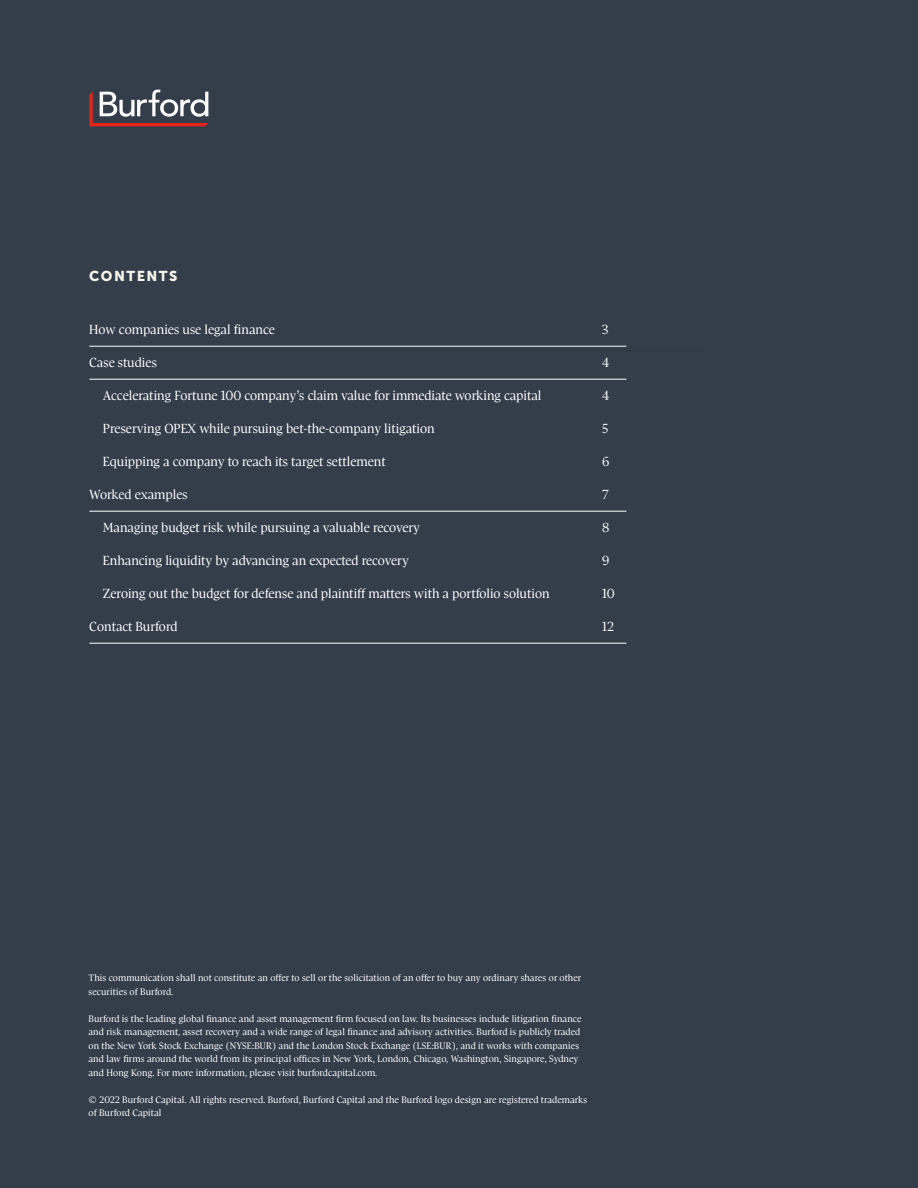
<style>
.page{position:relative;width:918px;height:1188px;background:#333e4a}
.page>*{position:absolute;margin:0;border:0;box-sizing:border-box;transform-origin:0 0}
.t1{font:14.25px "Museo Sans 900";letter-spacing:.1em;color:#f5f3ea}
.t2{font:13.5px "Pratt Nova";color:#fefefe}
.t3{font:9.75px/13.5px "Pratt Nova";letter-spacing:.01em;color:#fff}
</style>
<div class="page">
<svg style="left:89px;top:90px;width:119px;height:36px"></svg>
<hr style="left:89px;top:346px;width:537px;height:1px;background:#fefefe">
<hr style="left:89px;top:379px;width:537px;height:1px;background:#fefefe">
<hr style="left:89px;top:511px;width:537px;height:1px;background:#fefefe">
<hr style="left:89px;top:643px;width:537px;height:1px;background:#fefefe">
<h1 class="t1" style="left:89px;top:268px;width:90px">CONTENTS</h1>
<h2 class="t2" style="left:89px;top:322px;width:187px">How companies use legal finance</h2>
<h2 class="t2" style="left:602px;top:322px;width:8px">3</h2>
<h2 class="t2" style="left:89px;top:355px;width:69px">Case studies</h2>
<h2 class="t2" style="left:602px;top:355px;width:9px">4</h2>
<h2 class="t2" style="left:103px;top:388px;width:440px">Accelerating Fortune 100 company’s claim value for immediate working capital</h2>
<h2 class="t2" style="left:602px;top:388px;width:9px">4</h2>
<h2 class="t2" style="left:103px;top:421px;width:333px">Preserving OPEX while pursuing bet-the-company litigation</h2>
<h2 class="t2" style="left:602px;top:421px;width:8px">5</h2>
<h2 class="t2" style="left:103px;top:454px;width:284px">Equipping a company to reach its target settlement</h2>
<h2 class="t2" style="left:602px;top:454px;width:9px">6</h2>
<h2 class="t2" style="left:89px;top:487px;width:100px">Worked examples</h2>
<h2 class="t2" style="left:602px;top:487px;width:8px">7</h2>
<h2 class="t2" style="left:103px;top:520px;width:319px">Managing budget risk while pursuing a valuable recovery</h2>
<h2 class="t2" style="left:602px;top:520px;width:9px">8</h2>
<h2 class="t2" style="left:103px;top:553px;width:307px">Enhancing liquidity by advancing an expected recovery</h2>
<h2 class="t2" style="left:602px;top:553px;width:9px">9</h2>
<h2 class="t2" style="left:103px;top:586px;width:448px">Zeroing out the budget for defense and plaintiff matters with a portfolio solution</h2>
<h2 class="t2" style="left:602px;top:586px;width:14px">10</h2>
<h2 class="t2" style="left:89px;top:619px;width:90px">Contact Burford</h2>
<h2 class="t2" style="left:602px;top:619px;width:13px">12</h2>
<p class="t3" style="left:89px;top:971px;width:494px">This communication shall not constitute an offer to sell or the solicitation of an offer to buy any ordinary shares or other securities of Burford.</p>
<p class="t3" style="left:89px;top:1012px;width:495px">Burford is the leading global finance and asset management firm focused on law. Its businesses include litigation finance and risk management, asset recovery and a wide range of legal finance and advisory activities. Burford is publicly traded on the New York Stock Exchange (NYSE:BUR) and the London Stock Exchange (LSE:BUR), and it works with companies and law firms around the world from its principal offices in New York, London, Chicago, Washington, Singapore, Sydney and Hong Kong. For more information, please visit burfordcapital.com.</p>
<p class="t3" style="left:89px;top:1093px;width:500px">© 2022 Burford Capital. All rights reserved. Burford, Burford Capital and the Burford logo design are registered trademarks of Burford Capital</p>
</div>
